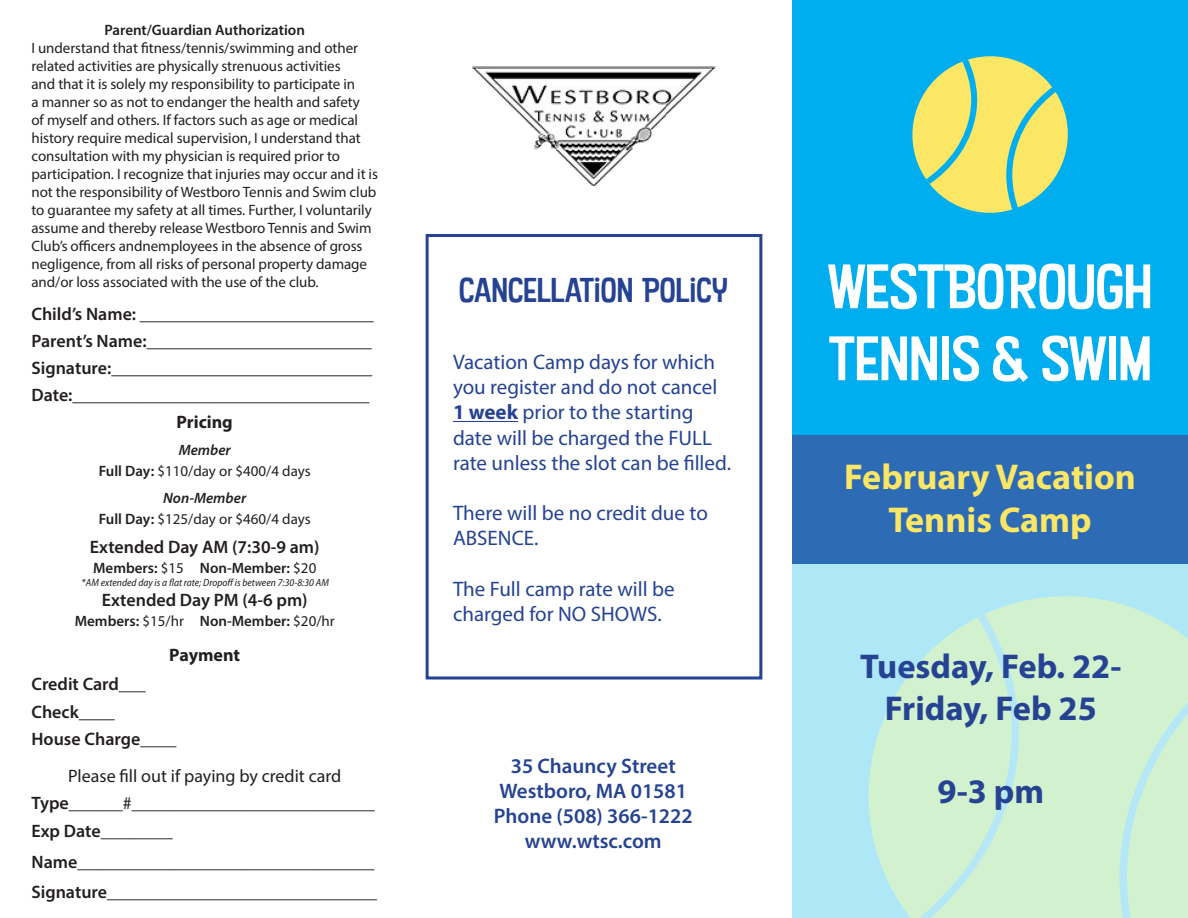
<style>
.page{position:relative;width:1188px;height:918px;background:#fff}
.page>*{position:absolute;margin:0;border:0;box-sizing:border-box;transform-origin:0 0}
.t1{font:60px "Kon Tiki JF Aloha";color:#fff}
.t2{font:700 36px "Myriad Pro";color:#fbe666}
.t3{font:700 34.5px "Myriad Pro";color:#254392}
.t4{font:33px "Kon Tiki JF Aloha";color:#254392}
.t5{font:21px/25.2px "Myriad Pro";color:#254392}
.t6{font:600 21px "Myriad Pro";color:#254392}
.t7{font:600 18px "Myriad Pro";color:#231f20}
.t8{font:18px "Myriad Pro";color:#231f20}
.t9{font:700 18px "Myriad Pro";color:#231f20}
.t10{font:15px/18px "Myriad Pro";letter-spacing:-.005em;color:#231f20}
.t11{font:600 15px "Myriad Pro";color:#231f20}
.t12{font:italic 600 15px "Myriad Pro";color:#231f20}
.t13{font:italic semi-condensed 10.5px "Myriad Pro";color:#231f20}
.s1{font-weight:600}
.s2{font-weight:400}
.s3{font-weight:700}
</style>
<div class="page">
<div style="left:792px;top:0;width:396px;height:459px;background:#00aeef"></div>
<div style="left:793px;top:564px;width:395px;height:353px;background:#aee7f6"></div>
<div style="left:793px;top:436px;width:395px;height:128px;background:#2d6cb5"></div>
<hr style="left:453px;top:421px;width:65px;height:1px;background:#254392">
<svg style="left:912px;top:56px;width:156px;height:157px"></svg>
<svg style="left:850px;top:596px;width:276px;height:322px"></svg>
<svg style="left:901px;top:606px;width:287px;height:312px;background:#cef0d2"></svg>
<div style="left:426px;top:234px;width:336px;height:446px;border:3px solid #254392"></div>
<img style="left:473px;top:67px;width:242px;height:119px">
<p class="t11" style="left:105px;top:20px;width:202px">Parent/Guardian Authorization</p>
<p class="t10" style="left:32px;top:39px;width:348px">I understand that fitness/tennis/swimming and other related activities are physically strenuous activities<br>and that it is solely my responsibility to participate in<br>a manner so as not to endanger the health and safety<br>of myself and others. If factors such as age or medical history require medical supervision, I understand that consultation with my physician is required prior to participation. I recognize that injuries may occur and it is not the responsibility of Westboro Tennis and Swim club to guarantee my safety at all times. Further, I voluntarily assume and thereby release Westboro Tennis and Swim Club’s officers andnemployees in the absence of gross negligence, from all risks of personal property damage and/or loss associated with the use of the club.</p>
<p class="t7" style="left:32px;top:302px;width:344px">Child’s Name: __________________________</p>
<p class="t7" style="left:32px;top:329px;width:342px">Parent’s Name:_________________________</p>
<p class="t7" style="left:32px;top:356px;width:342px">Signature:_____________________________</p>
<p class="t7" style="left:32px;top:383px;width:340px">Date:_________________________________</p>
<p class="t9" style="left:177px;top:411px;width:58px">Pricing</p>
<p class="t12" style="left:179px;top:440px;width:54px">Member</p>
<p class="t10" style="left:99px;top:461px;width:214px"><span class="s1">Full Day:</span> $110/day or $400/4 days</p>
<p class="t12" style="left:163px;top:489px;width:85px">Non-Member</p>
<p class="t10" style="left:99px;top:510px;width:214px"><span class="s1">Full Day:</span> $125/day or $460/4 days</p>
<p class="t7" style="left:90px;top:536px;width:231px">Extended Day AM (7:30-9 am)</p>
<p class="t11" style="left:93px;top:558px;width:225px">Members: <span class="s2">$15</span> Non-Member: <span class="s2">$20</span></p>
<p class="t7" style="left:102px;top:589px;width:207px">Extended Day PM (4-6 pm)</p>
<p class="t11" style="left:75px;top:611px;width:262px">Members: <span class="s2">$15/hr</span> Non-Member: <span class="s2">$20/hr</span></p>
<p class="t9" style="left:169px;top:643px;width:72px">Payment</p>
<p class="t7" style="left:32px;top:673px;width:116px">Credit Card<span class="s2">___</span></p>
<p class="t7" style="left:32px;top:700px;width:85px">Check<span class="s2">____</span></p>
<p class="t7" style="left:32px;top:728px;width:146px">House Charge<span class="s2">____</span></p>
<p class="t8" style="left:68px;top:765px;width:275px">Please fill out if paying by credit card</p>
<p class="t8" style="left:32px;top:792px;width:345px"><span class="s1">Type</span>______#___________________________</p>
<p class="t8" style="left:32px;top:820px;width:143px"><span class="s1">Exp Date</span>________</p>
<p class="t8" style="left:32px;top:851px;width:344px"><span class="s1">Name</span>_________________________________</p>
<p class="t8" style="left:32px;top:881px;width:347px"><span class="s1">Signature</span>______________________________</p>
<p class="t13" style="left:82px;top:577px;width:249px">*AM extended day is a flat rate; Dropoff is between 7:30-8:30 AM</p>
<p class="t4" style="left:459px;top:269px;width:270px">CANCELLATION POLICY</p>
<p class="t5" style="left:453px;top:349px;width:266px">Vacation Camp days for which you register and do not cancel</p>
<p class="t5" style="left:453px;top:399px;width:280px"><span class="s3">1 week</span> prior to the starting date will be charged the FULL rate unless the slot can be filled.</p>
<p class="t5" style="left:453px;top:500px;width:256px">There will be no credit due to</p>
<p class="t5" style="left:453px;top:525px;width:87px">ABSENCE.</p>
<p class="t5" style="left:453px;top:576px;width:223px">The Full camp rate will be charged for NO SHOWS.</p>
<p class="t6" style="left:511px;top:752px;width:166px">35 Chauncy Street</p>
<p class="t6" style="left:499px;top:778px;width:189px">Westboro, MA 01581</p>
<p class="t6" style="left:494px;top:803px;width:200px">Phone (508) 366-1222</p>
<p class="t6" style="left:525px;top:828px;width:138px">www.wtsc.com</p>
<p class="t1" style="left:828px;top:249px;width:325px">WESTBOROUGH</p>
<p class="t1" style="left:829px;top:321px;width:324px">TENNIS &amp; SWIM</p>
<p class="t2" style="left:844px;top:453px;width:293px">February Vacation</p>
<p class="t2" style="left:888px;top:497px;width:205px">Tennis Camp</p>
<p class="t3" style="left:860px;top:644px;width:263px">Tuesday, Feb. 22-</p>
<p class="t3" style="left:885px;top:686px;width:214px">Friday, Feb 25</p>
<p class="t3" style="left:938px;top:768px;width:108px">9-3 pm</p>
</div>
